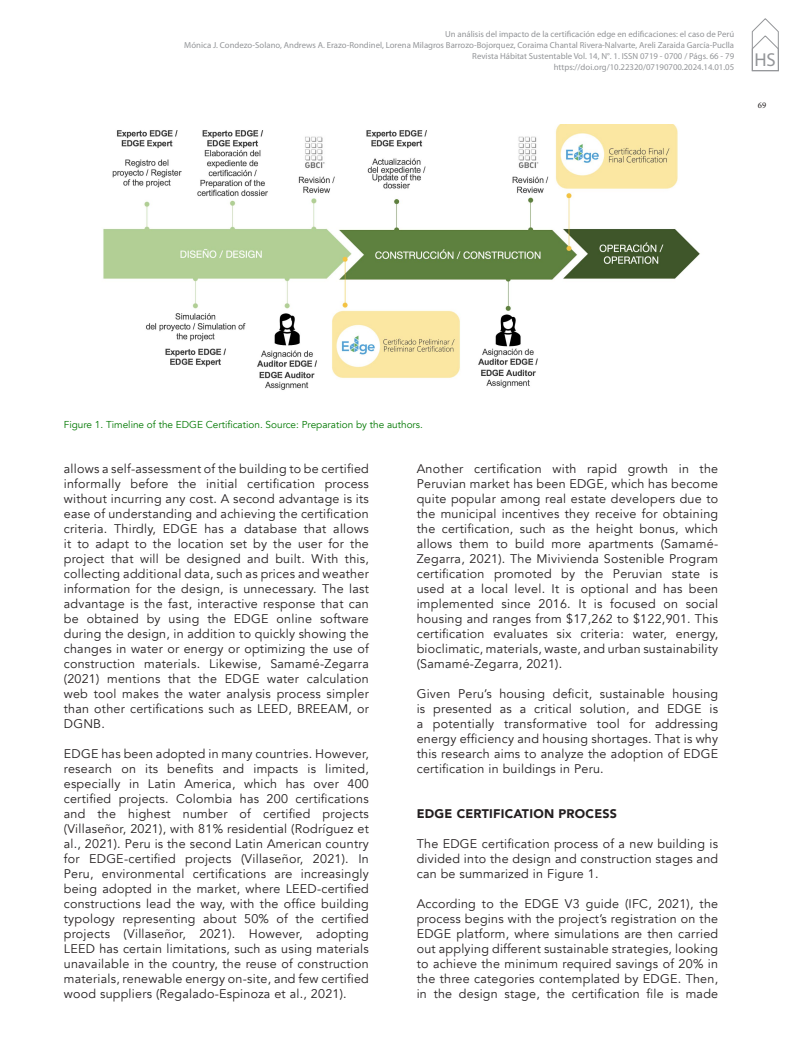
<style>
.page{position:relative;width:798px;height:1063px;background:#fff}
.page>*{position:absolute;margin:0;border:0;box-sizing:border-box;transform-origin:0 0}
.t1{font:18.75px "Myriad Pro";color:#939598}
._07_CUERPO_TEXTO{font:12.5px/15px "Avenir";letter-spacing:.02em;color:#231f20;text-align:justify}
._10_SUBTITULOS__2_2{font:900 12.5px "Avenir";letter-spacing:.02em;color:#231f20}
._14_PIE_DE_FOTOS{font:10px "Avenir";color:#007800}
.t2{font:8.75px/11.2px "Myriad Pro";color:#939598;text-align:right}
.t3{font:8.75px "Minion Pro";color:#231f20}
</style>
<div class="page">
<svg style="left:751px;top:18px;width:27px;height:53px"></svg>
<img style="left:103px;top:124px;width:597px;height:266px">
<p class="t2" style="left:184px;top:28px;width:551px">Un análisis del impacto de la certificación edge en edificaciones: el caso de Perú<br>Mónica J. Condezo-Solano, Andrews A. Erazo-Rondinel, Lorena Milagros Barrozo-Bojorquez, Coraima Chantal Rivera-Nalvarte, Areli Zaraida García-Puclla Revista Hábitat Sustentable Vol. 14, N°. 1. ISSN 0719 - 0700 / Págs. 66 - 79<br>https://doi.org/10.22320/07190700.2024.14.01.05</p>
<h1 class="t1" style="left:754px;top:48px;width:23px">HS</h1>
<p class="t3" style="left:757px;top:99px;width:10px">69</p>
<p class="_14_PIE_DE_FOTOS" style="left:64px;top:419px;width:360px">Figure 1. Timeline of the EDGE Certification. Source: Preparation by the authors.</p>
<p class="_07_CUERPO_TEXTO" style="left:64px;top:462px;width:306px">allows a self-assessment of the building to be certified informally before the initial certification process without incurring any cost. A second advantage is its ease of understanding and achieving the certification criteria. Thirdly, EDGE has a database that allows it to adapt to the location set by the user for the project that will be designed and built. With this, collecting additional data, such as prices and weather information for the design, is unnecessary. The last advantage is the fast, interactive response that can be obtained by using the EDGE online software during the design, in addition to quickly showing the changes in water or energy or optimizing the use of construction materials. Likewise, Samamé-Zegarra (2021) mentions that the EDGE water calculation web tool makes the water analysis process simpler than other certifications such as LEED, BREEAM, or DGNB.</p>
<p class="_07_CUERPO_TEXTO" style="left:64px;top:747px;width:306px">EDGE has been adopted in many countries. However, research on its benefits and impacts is limited, especially in Latin America, which has over 400 certified projects. Colombia has 200 certifications and the highest number of certified projects (Villaseñor, 2021), with 81% residential (Rodríguez et al., 2021). Peru is the second Latin American country for EDGE-certified projects (Villaseñor, 2021). In Peru, environmental certifications are increasingly being adopted in the market, where LEED-certified constructions lead the way, with the office building typology representing about 50% of the certified projects (Villaseñor, 2021). However, adopting LEED has certain limitations, such as using materials unavailable in the country, the reuse of construction materials, renewable energy on-site, and few certified wood suppliers (Regalado-Espinoza et al., 2021).</p>
<p class="_07_CUERPO_TEXTO" style="left:416px;top:462px;width:303px">Another certification with rapid growth in the Peruvian market has been EDGE, which has become quite popular among real estate developers due to the municipal incentives they receive for obtaining the certification, such as the height bonus, which allows them to build more apartments (Samamé-Zegarra, 2021). The Mivivienda Sostenible Program certification promoted by the Peruvian state is used at a local level. It is optional and has been implemented since 2016. It is focused on social housing and ranges from $17,262 to $122,901. This certification evaluates six criteria: water, energy, bioclimatic, materials, waste, and urban sustainability (Samamé-Zegarra, 2021).</p>
<p class="_07_CUERPO_TEXTO" style="left:416px;top:687px;width:303px">Given Peru’s housing deficit, sustainable housing is presented as a critical solution, and EDGE is a potentially transformative tool for addressing energy efficiency and housing shortages. That is why this research aims to analyze the adoption of EDGE certification in buildings in Peru.</p>
<p class="_10_SUBTITULOS__2_2" style="left:416px;top:803px;width:202px">EDGE CERTIFICATION PROCESS</p>
<p class="_07_CUERPO_TEXTO" style="left:416px;top:837px;width:303px">The EDGE certification process of a new building is divided into the design and construction stages and can be summarized in Figure 1.</p>
<p class="_07_CUERPO_TEXTO" style="left:416px;top:897px;width:303px">According to the EDGE V3 guide (IFC, 2021), the process begins with the project’s registration on the EDGE platform, where simulations are then carried out applying different sustainable strategies, looking to achieve the minimum required savings of 20% in the three categories contemplated by EDGE. Then, in the design stage, the certification file is made</p>
</div>
